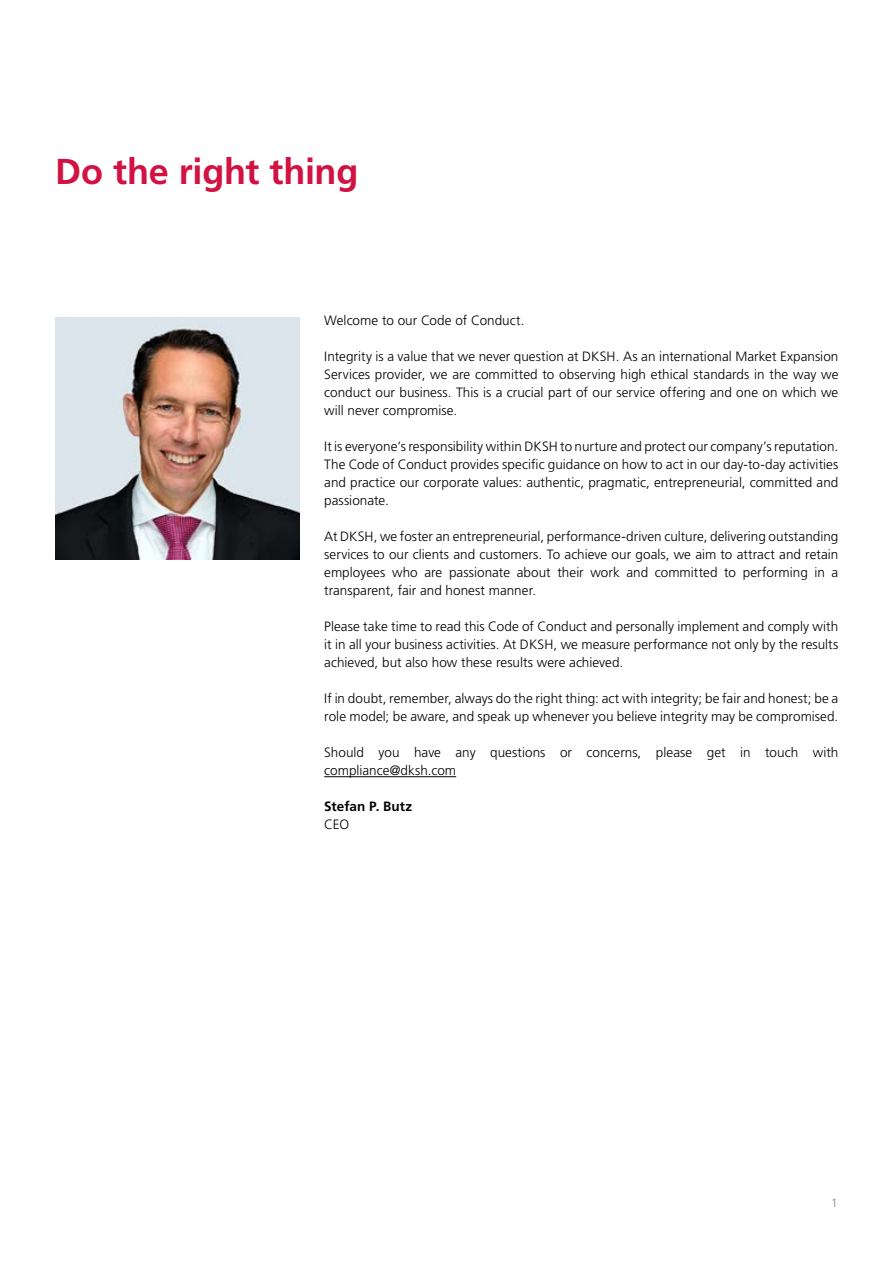
<style>
.page{position:relative;width:893px;height:1263px;background:#fff}
.page>*{position:absolute;margin:0;border:0;box-sizing:border-box;transform-origin:0 0}
.t1{font:700 36px "Frutiger LT Pro";letter-spacing:-.005em;color:#d21242}
.t2{font:300 13.5px/18px "Frutiger LT Pro";color:#000;text-align:justify}
.t3{font:700 13.5px "Frutiger LT Pro";letter-spacing:.005em;color:#000}
.t4{font:300 12px "Frutiger LT Pro";color:#808285}
</style>
<div class="page">
<hr style="left:324px;top:776px;width:132px;height:1px;background:#000">
<img style="left:56px;top:317px;width:243px;height:243px">
<h1 class="t1" style="left:55px;top:151px;width:305px">Do the right thing</h1>
<p class="t2" style="left:324px;top:312px;width:202px">Welcome to our Code of Conduct.</p>
<p class="t2" style="left:324px;top:348px;width:516px">Integrity is a value that we never question at DKSH. As an international Market Expansion Services provider, we are committed to observing high ethical standards in the way we conduct our business. This is a crucial part of our service offering and one on which we will never compromise.</p>
<p class="t2" style="left:324px;top:438px;width:516px">It is everyone’s responsibility within DKSH to nurture and protect our company’s reputation.<br>The Code of Conduct provides specific guidance on how to act in our day-to-day activities and practice our corporate values: authentic, pragmatic, entrepreneurial, committed and passionate.</p>
<p class="t2" style="left:324px;top:528px;width:516px">At DKSH, we foster an entrepreneurial, performance-driven culture, delivering outstanding services to our clients and customers. To achieve our goals, we aim to attract and retain employees who are passionate about their work and committed to performing in a transparent, fair and honest manner.</p>
<p class="t2" style="left:324px;top:618px;width:516px">Please take time to read this Code of Conduct and personally implement and comply with it in all your business activities. At DKSH, we measure performance not only by the results achieved, but also how these results were achieved.</p>
<p class="t2" style="left:324px;top:690px;width:516px">If in doubt, remember, always do the right thing: act with integrity; be fair and honest; be a role model; be aware, and speak up whenever you believe integrity may be compromised.</p>
<p class="t2" style="left:324px;top:744px;width:516px">Should you have any questions or concerns, please get in touch with compliance@dksh.com</p>
<p class="t3" style="left:324px;top:799px;width:90px">Stefan P. Butz</p>
<p class="t2" style="left:324px;top:816px;width:27px">CEO</p>
<p class="t4" style="left:831px;top:1196px;width:8px">1</p>
</div>
